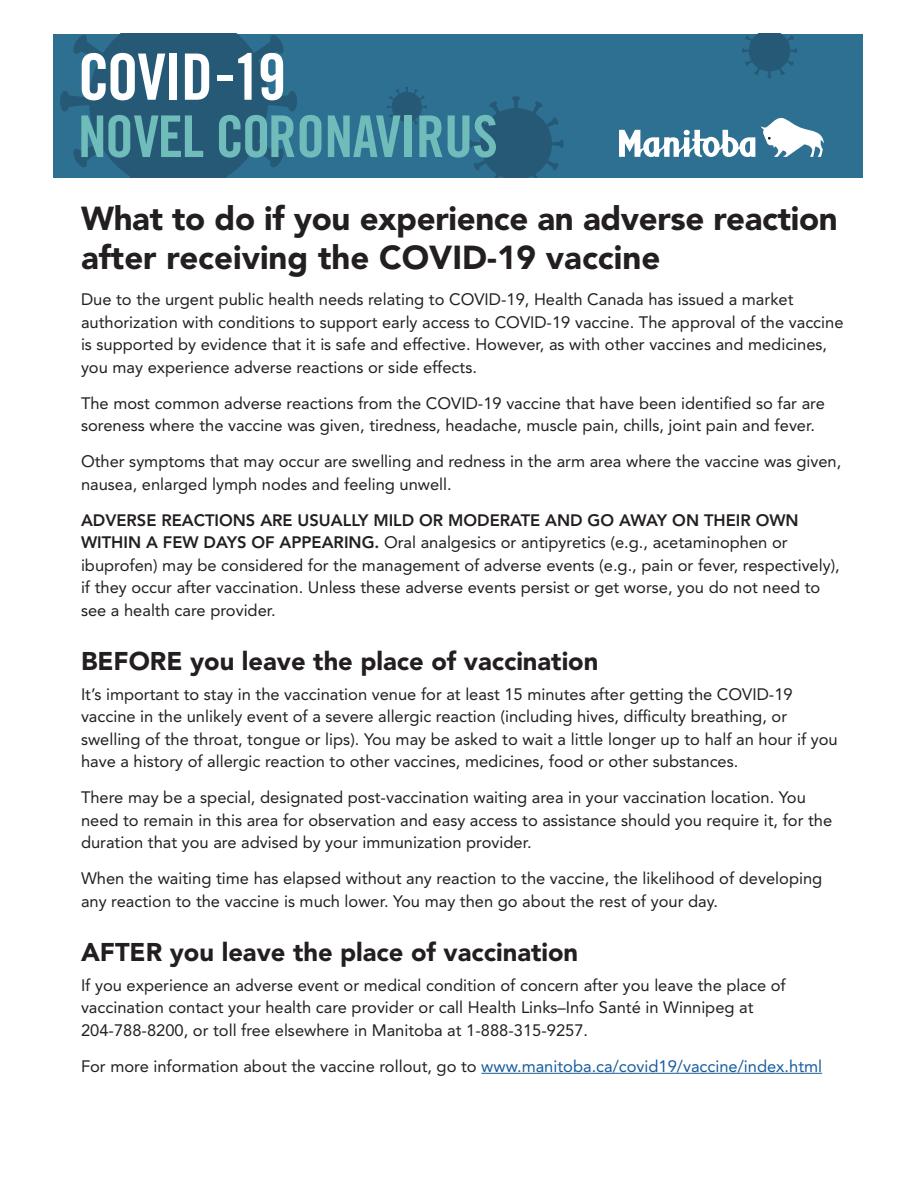
<style>
.page{position:relative;width:918px;height:1188px;background:#fff}
.page>*{position:absolute;margin:0;border:0;box-sizing:border-box;transform-origin:0 0}
.t1{font:64.05px "Trade Gothic LT Std Bd Cn 20";letter-spacing:-.02em;color:#fff}
.t2{font:57.6px "Trade Gothic LT Std Bd Cn 20";letter-spacing:-.01em;color:#6fbcba}
.t3{font:900 33px/39px "Avenir LT Std";letter-spacing:-.01em;color:#231f20}
.t4{font:900 25.5px "Avenir LT Std";color:#231f20}
.t5{font:16.5px/22.5px "Avenir LT Std";color:#231f20}
.s1{font-weight:800}
.s2{color:#175d9e}
</style>
<div class="page">
<hr style="left:481px;top:1073px;width:341px;height:1px;background:#175d9e">
<div style="left:53px;top:34px;width:809px;height:143px;background:#2e7092"></div>
<svg style="left:60px;top:34px;width:237px;height:143px"></svg>
<svg style="left:468px;top:96px;width:96px;height:81px"></svg>
<svg style="left:387px;top:87px;width:40px;height:40px"></svg>
<svg style="left:742px;top:34px;width:55px;height:44px"></svg>
<svg style="left:619px;top:130px;width:136px;height:27px"></svg>
<svg style="left:761px;top:118px;width:63px;height:39px"></svg>
<p class="t1" style="left:78px;top:38px;width:210px">COVID-19</p>
<p class="t2" style="left:78px;top:102px;width:422px">NOVEL CORONAVIRUS</p>
<h1 class="t3" style="left:81px;top:199px;width:758px">What to do if you experience an adverse reaction after receiving the COVID-19 vaccine</h1>
<p class="t5" style="left:81px;top:288px;width:764px">Due to the urgent public health needs relating to COVID-19, Health Canada has issued a market authorization with conditions to support early access to COVID-19 vaccine. The approval of the vaccine is supported by evidence that it is safe and effective. However, as with other vaccines and medicines, you may experience adverse reactions or side effects.</p>
<p class="t5" style="left:81px;top:392px;width:745px">The most common adverse reactions from the COVID-19 vaccine that have been identifed so far are soreness where the vaccine was given, tiredness, headache, muscle pain, chills, joint pain and fever.</p>
<p class="t5" style="left:81px;top:450px;width:762px">Other symptoms that may occur are swelling and redness in the arm area where the vaccine was given, nausea, enlarged lymph nodes and feeling unwell.</p>
<p class="t5" style="left:81px;top:509px;width:760px"><span class="s1">ADVERSE REACTIONS ARE USUALLY MILD OR MODERATE AND GO AWAY ON THEIR OWN WITHIN A FEW DAYS OF APPEARING.</span> Oral analgesics or antipyretics (e.g., acetaminophen or ibuprofen) may be considered for the management of adverse events (e.g., pain or fever, respectively), if they occur after vaccination. Unless these adverse events persist or get worse, you do not need to see a health care provider.</p>
<h2 class="t4" style="left:81px;top:646px;width:519px">BEFORE you leave the place of vaccination</h2>
<p class="t5" style="left:81px;top:683px;width:758px">It’s important to stay in the vaccination venue for at least 15 minutes after getting the COVID-19 vaccine in the unlikely event of a severe allergic reaction (including hives, diffculty breathing, or swelling of the throat, tongue or lips). You may be asked to wait a little longer up to half an hour if you have a history of allergic reaction to other vaccines, medicines, food or other substances.</p>
<p class="t5" style="left:81px;top:786px;width:753px">There may be a special, designated post-vaccination waiting area in your vaccination location. You need to remain in this area for observation and easy access to assistance should you require it, for the duration that you are advised by your immunization provider.</p>
<p class="t5" style="left:81px;top:867px;width:743px">When the waiting time has elapsed without any reaction to the vaccine, the likelihood of developing any reaction to the vaccine is much lower. You may then go about the rest of your day.</p>
<h2 class="t4" style="left:81px;top:937px;width:499px">AFTER you leave the place of vaccination</h2>
<p class="t5" style="left:81px;top:974px;width:707px">If you experience an adverse event or medical condition of concern after you leave the place of vaccination contact your health care provider or call Health Links–Info Santé in Winnipeg at<br>204-788-8200, or toll free elsewhere in Manitoba at 1-888-315-9257.</p>
<p class="t5" style="left:81px;top:1055px;width:743px">For more information about the vaccine rollout, go to <span class="s2">www.manitoba.ca/covid19/vaccine/index.html</span></p>
</div>
